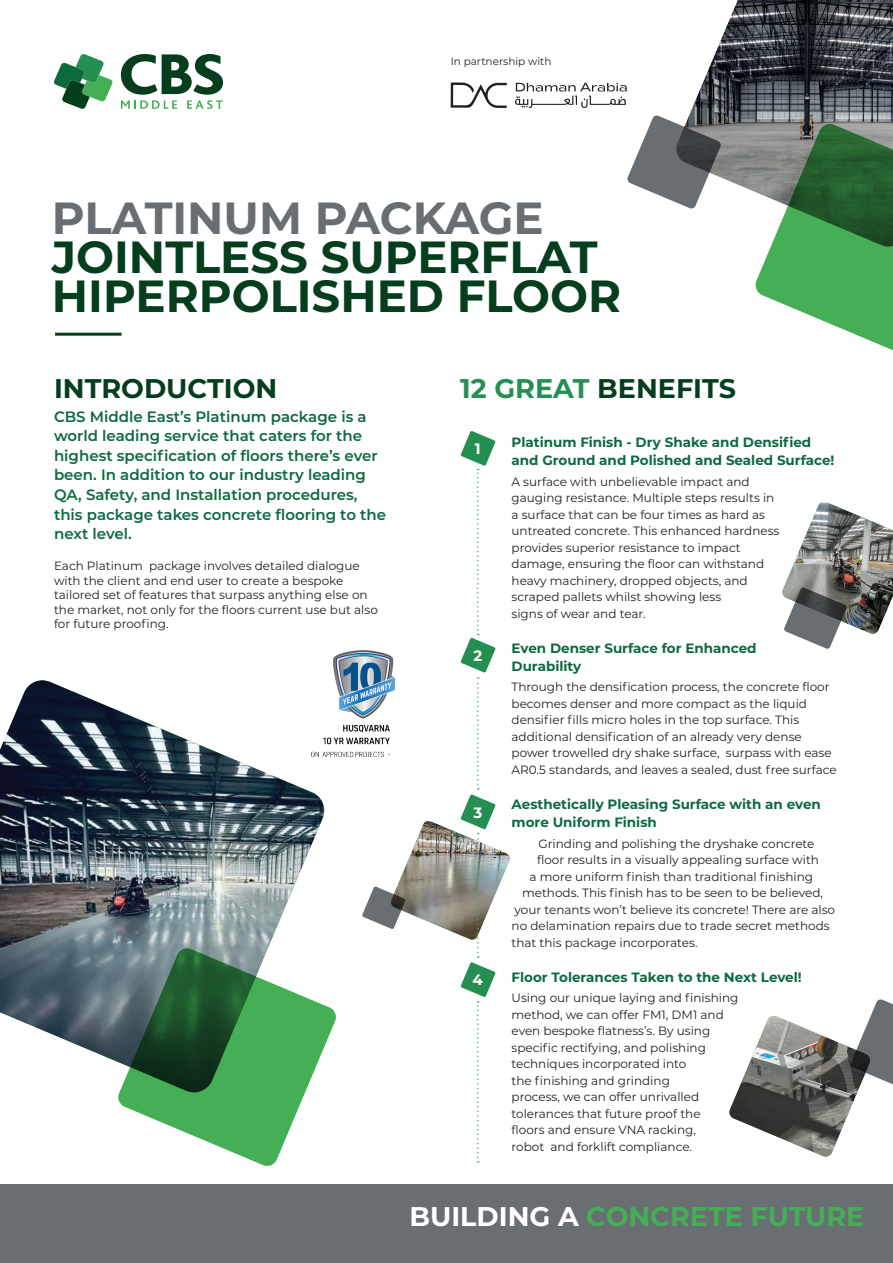
<style>
.page{position:relative;width:893px;height:1263px;background:#fff}
.page>*{position:absolute;margin:0;border:0;box-sizing:border-box;transform-origin:0 0}
.t1{font:700 45px/39px "Montserrat";color:#043e1d}
.t2{font:700 45px "Montserrat";color:#696e73}
.t3{font:700 27px "Montserrat";color:#043e1d}
.t4{font:700 27px "Montserrat";color:#45af55}
.t5{font:600 15px/19.5px "Montserrat";color:#0c6a3e}
.t6{font:700 15px "Montserrat";color:#fff}
.t7{font:700 13.5px/18px "Montserrat";color:#0c6a3e}
.t8{font:12px/16.5px "Montserrat";color:#231f20}
.t9{font:10.5px "Montserrat";color:#231f20}
.s1{color:#248f50}
.s2{color:#fff}
</style>
<div class="page">
<img style="left:689px;top:0;width:204px;height:192px">
<svg style="left:627px;top:115px;width:94px;height:94px"></svg>
<svg style="left:121px;top:54px;width:102px;height:55px"></svg>
<svg style="left:54px;top:54px;width:59px;height:55px"></svg>
<div style="left:0;top:1185px;width:893px;height:78px;background:#696e73"></div>
<hr style="left:55px;top:333px;width:67px;height:3px;background:#043e1d">
<svg style="left:754px;top:122px;width:139px;height:229px"></svg>
<img style="left:0;top:680px;width:327px;height:382px">
<svg style="left:782px;top:501px;width:111px;height:148px"></svg>
<svg style="left:729px;top:999px;width:164px;height:158px"></svg>
<img style="left:311px;top:650px;width:51px;height:106px">
<svg style="left:362px;top:431px;width:148px;height:731px"></svg>
<svg style="left:117px;top:947px;width:219px;height:219px"></svg>
<svg style="left:451px;top:82px;width:56px;height:26px"></svg>
<svg style="left:515px;top:83px;width:112px;height:25px"></svg>
<p class="t9" style="left:451px;top:54px;width:102px">In partnership with</p>
<h1 class="t2" style="left:52px;top:186px;width:493px">PLATINUM PACKAGE</h1>
<h1 class="t1" style="left:52px;top:235px;width:571px">JOINTLESS SUPERFLAT<br>HIPERPOLISHED FLOOR</h1>
<h2 class="t3" style="left:54px;top:369px;width:225px">INTRODUCTION</h2>
<p class="t5" style="left:54px;top:406px;width:334px">CBS Middle East’s Platinum package is a world leading service that caters for the highest specification of floors there’s ever been. In addition to our industry leading QA, Safety, and Installation procedures, this package takes concrete flooring to the next level.</p>
<p class="t8" style="left:54px;top:558px;width:325px;line-height:14.4px">Each Platinum package involves detailed dialogue with the client and end user to create a bespoke tailored set of features that surpass anything else on the market, not only for the floors current use but also for future proofing.</p>
<h2 class="t3" style="left:460px;top:369px;width:277px"><span class="s1">12 GREAT</span> BENEFITS</h2>
<p class="t6" style="left:475px;top:438px;width:7px">1</p>
<p class="t6" style="left:473px;top:645px;width:10px">2</p>
<p class="t6" style="left:473px;top:801px;width:10px">3</p>
<p class="t6" style="left:473px;top:969px;width:12px">4</p>
<p class="t7" style="left:512px;top:432px;width:324px">Platinum Finish - Dry Shake and Densified and Ground and Polished and Sealed Surface!</p>
<p class="t8" style="left:512px;top:473px;width:269px">A surface with unbelievable impact and gauging resistance. Multiple steps results in a surface that can be four times as hard as untreated concrete. This enhanced hardness provides superior resistance to impact damage, ensuring the floor can withstand heavy machinery, dropped objects, and scraped pallets whilst showing less<br>signs of wear and tear.</p>
<p class="t7" style="left:512px;top:638px;width:247px">Even Denser Surface for Enhanced<br>Durability</p>
<p class="t8" style="left:512px;top:678px;width:327px">Through the densification process, the concrete floor becomes denser and more compact as the liquid densifier fills micro holes in the top surface. This additional densification of an already very dense power trowelled dry shake surface, surpass with ease AR0.5 standards, and leaves a sealed, dust free surface</p>
<p class="t7" style="left:512px;top:794px;width:311px">Aesthetically Pleasing Surface with an even more Uniform Finish</p>
<p class="t8" style="left:539px;top:835px;width:277px">Grinding and polishing the dryshake concrete</p>
<p class="t8" style="left:537px;top:851px;width:283px">floor results in a visually appealing surface with</p>
<p class="t8" style="left:530px;top:868px;width:285px">a more uniform finish than traditional finishing</p>
<p class="t8" style="left:522px;top:884px;width:302px">methods. This finish has to be seen to be believed,</p>
<p class="t8" style="left:515px;top:901px;width:322px">your tenants won’t believe its concrete! There are also</p>
<p class="t8" style="left:512px;top:917px;width:320px">no delamination repairs due to trade secret methods</p>
<p class="t8" style="left:512px;top:934px;width:188px">that this package incorporates.</p>
<p class="t7" style="left:512px;top:967px;width:292px">Floor Tolerances Taken to the Next Level!</p>
<p class="t8" style="left:512px;top:989px;width:228px">Using our unique laying and finishing method, we can offer FM1, DM1 and even bespoke flatness’s. By using specific rectifying, and polishing techniques incorporated into<br>the finishing and grinding<br>process, we can offer unrivalled tolerances that future proof the<br>floors and ensure VNA racking,<br>robot and forklift compliance.</p>
<h2 class="t4" style="left:409px;top:1196px;width:456px"><span class="s2">BUILDING A</span> CONCRETE FUTURE</h2>
</div>
